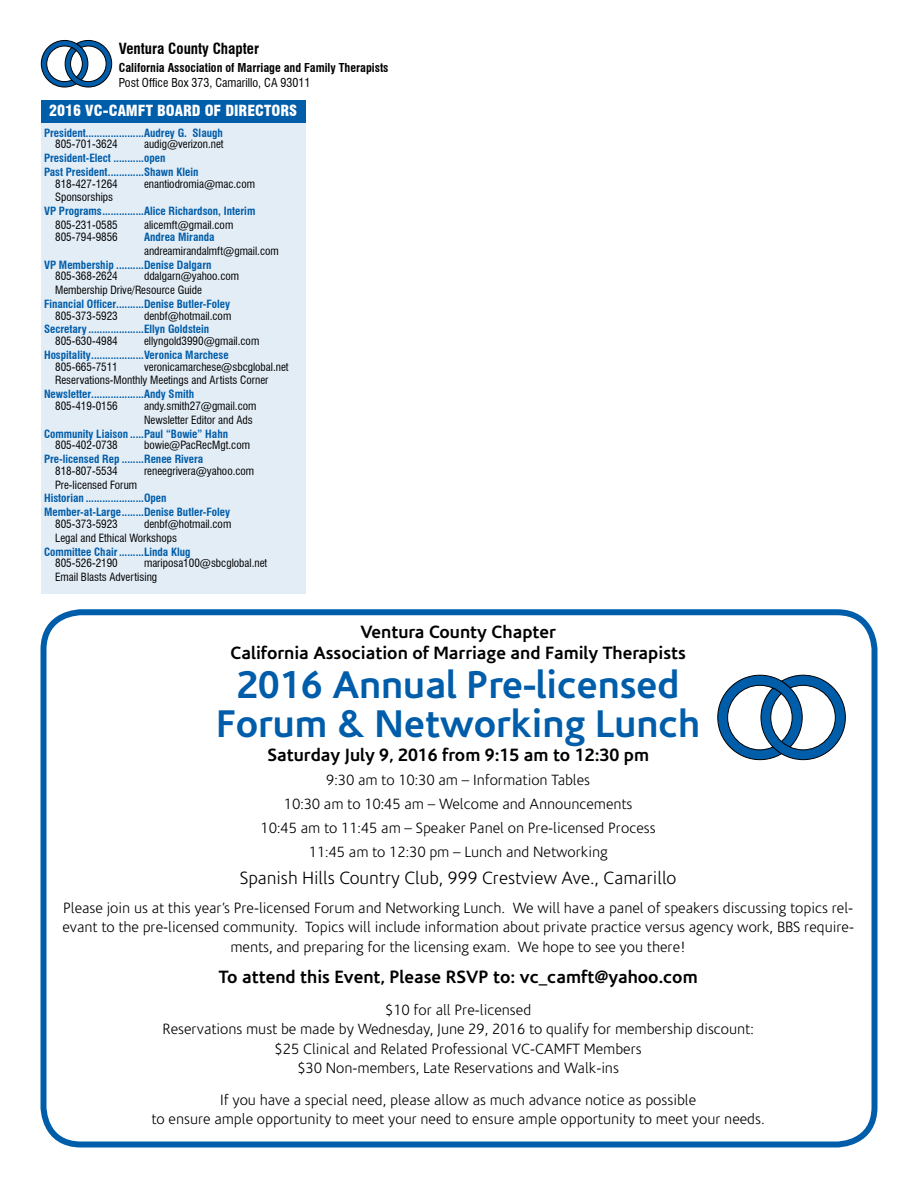
<style>
.page{position:relative;width:918px;height:1188px;background:#fff}
.page>*{position:absolute;margin:0;border:0;box-sizing:border-box;transform-origin:0 0}
.t1{font:700 39px/39px "Corisande";color:#005daa;text-align:center}
.t2{font:700 18px/21px "Corisande";color:#000;text-align:center}
.t3{font:300 18px "Corisande";color:#000}
.t4{font:300 15px/19.5px "Corisande";color:#000;text-align:center}
.t5{font:900 condensed 15px "Swiss 721 BT";color:#fff}
.t6{font:700 condensed 15px "Swiss 721 BT";color:#000}
.t7{font:700 condensed 12px "Swiss 721 BT";color:#000}
.t8{font:condensed 12px "Swiss 721 BT";color:#000}
.t9{font:condensed 11.1px/14px "Swiss 721 BT";color:#000}
.t10{font:700 condensed 11.1px/14px "Swiss 721 BT";color:#005daa}
</style>
<div class="page">
<div style="left:41px;top:101px;width:264px;height:493px;background:#e3edf6"></div>
<div style="left:41px;top:100px;width:264px;height:23px;background:#005daa"></div>
<svg style="left:41px;top:40px;width:71px;height:48px"></svg>
<svg style="left:717px;top:675px;width:129px;height:85px"></svg>
<div style="left:41px;top:609px;width:837px;height:538px;border:6px solid #005daa;border-radius:38px"></div>
<p class="t6" style="left:119px;top:40px;width:142px">Ventura County Chapter</p>
<p class="t7" style="left:119px;top:61px;width:271px">California Association of Marriage and Family Therapists</p>
<p class="t8" style="left:119px;top:75px;width:193px">Post Office Box 373, Camarillo, CA 93011</p>
<p class="t5" style="left:49px;top:102px;width:249px">2016 VC-CAMFT BOARD OF DIRECTORS</p>
<p class="t10" style="left:44px;top:126px;width:180px">President.....................Audrey G. Slaugh</p>
<p class="t9" style="left:55px;top:137px;width:64px">805-701-3624</p>
<p class="t9" style="left:144px;top:137px;width:81px">audig@verizon.net</p>
<p class="t10" style="left:44px;top:151px;width:156px">President-Elect ...........open<br>Past President.............Shawn Klein</p>
<p class="t9" style="left:55px;top:177px;width:64px">818-427-1264</p>
<p class="t9" style="left:144px;top:177px;width:112px">enantiodromia@mac.com</p>
<p class="t9" style="left:55px;top:190px;width:59px">Sponsorships</p>
<p class="t10" style="left:44px;top:204px;width:213px">VP Programs...............Alice Richardson, Interim</p>
<p class="t9" style="left:55px;top:218px;width:64px">805-231-0585</p>
<p class="t9" style="left:144px;top:218px;width:91px">alicemft@gmail.com</p>
<p class="t9" style="left:55px;top:230px;width:64px">805-794-9856</p>
<p class="t10" style="left:144px;top:230px;width:72px">Andrea Miranda</p>
<p class="t9" style="left:144px;top:244px;width:136px">andreamirandalmft@gmail.com</p>
<p class="t10" style="left:44px;top:258px;width:169px">VP Membership ..........Denise Dalgarn</p>
<p class="t9" style="left:55px;top:269px;width:64px">805-368-2624</p>
<p class="t9" style="left:55px;top:269px;width:186px;text-indent:89px">ddalgarn@yahoo.com<br>Membership Drive/Resource Guide</p>
<p class="t10" style="left:44px;top:297px;width:187px">Financial Officer..........Denise Butler-Foley</p>
<p class="t9" style="left:55px;top:309px;width:64px">805-373-5923</p>
<p class="t9" style="left:144px;top:309px;width:89px">denbf@hotmail.com</p>
<p class="t10" style="left:44px;top:322px;width:167px">Secretary ....................Ellyn Goldstein</p>
<p class="t9" style="left:55px;top:334px;width:64px">805-630-4984</p>
<p class="t9" style="left:144px;top:334px;width:117px">ellyngold3990@gmail.com</p>
<p class="t10" style="left:44px;top:348px;width:186px">Hospitality...................Veronica Marchese</p>
<p class="t9" style="left:55px;top:359px;width:64px">805-665-7511</p>
<p class="t9" style="left:55px;top:359px;width:235px;text-indent:89px">veronicamarchese@sbcglobal.net<br>Reservations-Monthly Meetings and Artists Corner</p>
<p class="t10" style="left:44px;top:387px;width:152px">Newsletter...................Andy Smith</p>
<p class="t9" style="left:55px;top:399px;width:64px">805-419-0156</p>
<p class="t9" style="left:144px;top:399px;width:114px">andy.smith27@gmail.com<br>Newsletter Editor and Ads</p>
<p class="t10" style="left:44px;top:427px;width:186px">Community Liaison .....Paul “Bowie” Hahn</p>
<p class="t9" style="left:55px;top:438px;width:64px">805-402-0738</p>
<p class="t9" style="left:144px;top:438px;width:107px">bowie@PacRecMgt.com</p>
<p class="t10" style="left:44px;top:452px;width:161px">Pre-licensed Rep ........Renee Rivera</p>
<p class="t9" style="left:55px;top:464px;width:64px">818-807-5534</p>
<p class="t9" style="left:144px;top:464px;width:112px">reneegrivera@yahoo.com</p>
<p class="t9" style="left:55px;top:478px;width:84px">Pre-licensed Forum</p>
<p class="t10" style="left:44px;top:491px;width:187px">Historian .....................Open<br>Member-at-Large........Denise Butler-Foley</p>
<p class="t9" style="left:55px;top:517px;width:64px">805-373-5923</p>
<p class="t9" style="left:55px;top:517px;width:178px;text-indent:89px">denbf@hotmail.com<br>Legal and Ethical Workshops</p>
<p class="t10" style="left:44px;top:545px;width:148px">Committee Chair.........Linda Klug</p>
<p class="t9" style="left:55px;top:556px;width:64px">805-526-2190</p>
<p class="t9" style="left:55px;top:556px;width:214px;text-indent:89px">mariposa100@sbcglobal.net<br>Email Blasts Advertising</p>
<p class="t2" style="left:231px;top:622px;width:457px">Ventura County Chapter<br>California Association of Marriage and Family Therapists</p>
<h1 class="t1" style="left:216px;top:666px;width:485px">2016 Annual Pre-licensed<br>Forum &amp; Networking Lunch</h1>
<p class="t2" style="left:267px;top:745px;width:383px">Saturday July 9, 2016 from 9:15 am to 12:30 pm</p>
<p class="t4" style="left:261px;top:769px;width:397px;line-height:24px">9:30 am to 10:30 am – Information Tables<br>10:30 am to 10:45 am – Welcome and Announcements<br>10:45 am to 11:45 am – Speaker Panel on Pre-licensed Process 11:45 am to 12:30 pm – Lunch and Networking</p>
<p class="t3" style="left:240px;top:869px;width:438px">Spanish Hills Country Club, 999 Crestview Ave., Camarillo</p>
<p class="t4" style="left:62px;top:898px;width:793px">Please join us at this year’s Pre-licensed Forum and Networking Lunch. We will have a panel of speakers discussing topics rel&shy;evant to the pre-licensed community. Topics will include information about private practice versus agency work, BBS require&shy;ments, and preparing for the licensing exam. We hope to see you there!</p>
<p class="t2" style="left:219px;top:967px;width:480px">To attend this Event, Please RSVP to: vc_camft@yahoo.com</p>
<p class="t4" style="left:163px;top:1000px;width:593px">$10 for all Pre-licensed<br>Reservations must be made by Wednesday, June 29, 2016 to qualify for membership discount: $25 Clinical and Related Professional VC-CAMFT Members<br>$30 Non-members, Late Reservations and Walk-ins</p>
<p class="t4" style="left:152px;top:1090px;width:615px">If you have a special need, please allow as much advance notice as possible<br>to ensure ample opportunity to meet your need to ensure ample opportunity to meet your needs.</p>
</div>
